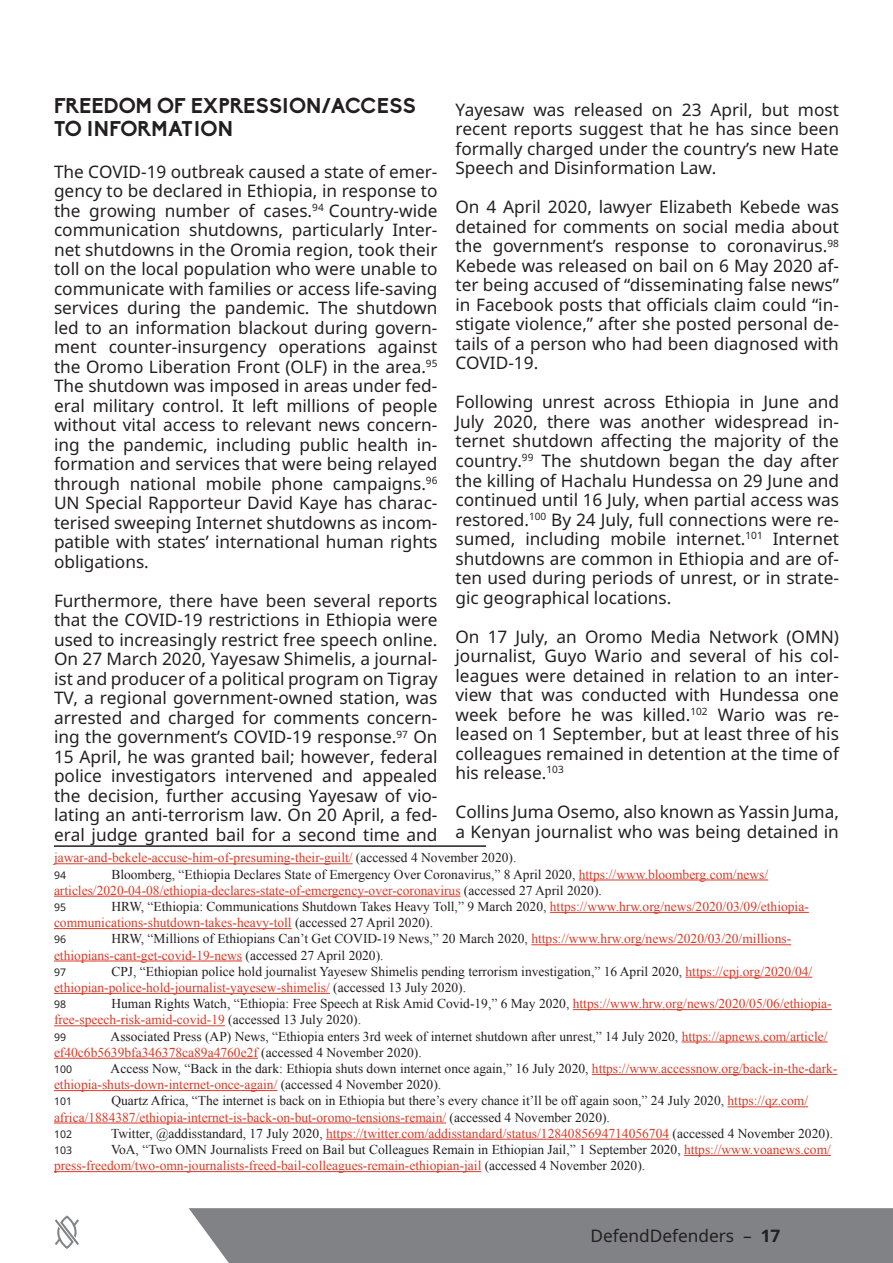
<style>
.page{position:relative;width:893px;height:1263px;background:#fff}
.page>*{position:absolute;margin:0;border:0;box-sizing:border-box;transform-origin:0 0}
.Subheader{font:700 21px/22.5px "Biko";color:#231f20}
.Paragraph_Style_1{font:17.25px/19.5px "Noto Sans UI";color:#231f20;text-align:justify}
.Footnote{font:13.5px/16.2px "Times New Roman";color:#231f20}
.Footnote-2{font:13.5px/16.2px "Times New Roman";color:#de3926}
.Footnote-3{font:10.5px "Noto Sans UI";color:#231f20}
.s1{color:#231f20}
.s2{color:#de3926}
.s3{font-weight:700}
</style>
<div class="page">
<svg style="left:55px;top:1215px;width:24px;height:34px"></svg>
<div style="left:189px;top:1208px;width:704px;height:55px;background:#808285"></div>
<hr style="left:54px;top:845px;width:432px;height:2px;background:#231f20">
<hr style="left:54px;top:863px;width:299px;height:1px;background:#de3926">
<hr style="left:579px;top:880px;width:189px;height:1px;background:#de3926">
<hr style="left:54px;top:896px;width:407px;height:1px;background:#de3926">
<hr style="left:550px;top:912px;width:259px;height:1px;background:#de3926">
<hr style="left:54px;top:928px;width:238px;height:1px;background:#de3926">
<hr style="left:531px;top:944px;width:260px;height:1px;background:#de3926">
<hr style="left:54px;top:961px;width:188px;height:1px;background:#de3926">
<hr style="left:685px;top:977px;width:127px;height:1px;background:#de3926">
<hr style="left:54px;top:993px;width:276px;height:1px;background:#de3926">
<hr style="left:573px;top:1009px;width:259px;height:1px;background:#de3926">
<hr style="left:54px;top:1025px;width:171px;height:1px;background:#de3926">
<hr style="left:682px;top:1042px;width:145px;height:1px;background:#de3926">
<hr style="left:54px;top:1058px;width:204px;height:1px;background:#de3926">
<hr style="left:592px;top:1074px;width:245px;height:1px;background:#de3926">
<hr style="left:54px;top:1090px;width:223px;height:1px;background:#de3926">
<hr style="left:727px;top:1106px;width:81px;height:1px;background:#de3926">
<hr style="left:54px;top:1123px;width:392px;height:1px;background:#de3926">
<hr style="left:326px;top:1139px;width:343px;height:1px;background:#de3926">
<hr style="left:684px;top:1155px;width:147px;height:1px;background:#de3926">
<hr style="left:54px;top:1171px;width:427px;height:1px;background:#de3926">
<p class="Subheader" style="left:54px;top:95px;width:363px">FREEDOM OF EXPRESSION/ACCESS<br>TO INFORMATION</p>
<p class="Paragraph_Style_1" style="left:54px;top:161px;width:385px">The COVID-19 outbreak caused a state of emer&shy;gency to be declared in Ethiopia, in response to the growing number of cases.<sup>94</sup> Country-wide communication shutdowns, particularly Inter&shy;net shutdowns in the Oromia region, took their toll on the local population who were unable to communicate with families or access life-saving services during the pandemic. The shutdown led to an information blackout during govern&shy;ment counter-insurgency operations against the Oromo Liberation Front (OLF) in the area.<sup>95<br></sup>The shutdown was imposed in areas under fed&shy;eral military control. It left millions of people without vital access to relevant news concern&shy;ing the pandemic, including public health in&shy;formation and services that were being relayed through national mobile phone campaigns.<sup>96<br></sup>UN Special Rapporteur David Kaye has charac&shy;terised sweeping Internet shutdowns as incom&shy;patible with states’ international human rights obligations.</p>
<p class="Paragraph_Style_1" style="left:54px;top:590px;width:385px">Furthermore, there have been several reports that the COVID-19 restrictions in Ethiopia were used to increasingly restrict free speech online.<br>On 27 March 2020, Yayesaw Shimelis, a journal&shy;ist and producer of a political program on Tigray TV, a regional government-owned station, was arrested and charged for comments concern&shy;ing the government’s COVID-19 response.<sup>97</sup> On 15 April, he was granted bail; however, federal police investigators intervened and appealed the decision, further accusing Yayesaw of vio&shy;lating an anti-terrorism law. On 20 April, a fed&shy;eral judge granted bail for a second time and</p>
<p class="Footnote-2" style="left:54px;top:849px;width:464px">jawar-and-bekele-accuse-him-of-presuming-their-guilt/ <span class="s1">(accessed 4 November 2020).</span></p>
<p class="Footnote-3" style="left:54px;top:867px;width:14px">94</p>
<p class="Paragraph_Style_1" style="left:455px;top:100px;width:385px">Yayesaw was released on 23 April, but most recent reports suggest that he has since been formally charged under the country’s new Hate Speech and Disinformation Law.</p>
<p class="Paragraph_Style_1" style="left:455px;top:197px;width:385px">On 4 April 2020, lawyer Elizabeth Kebede was detained for comments on social media about the government’s response to coronavirus.<sup>98<br></sup>Kebede was released on bail on 6 May 2020 af&shy;ter being accused of “disseminating false news” in Facebook posts that officials claim could “in&shy;stigate violence,” after she posted personal de&shy;tails of a person who had been diagnosed with COVID-19.</p>
<p class="Paragraph_Style_1" style="left:455px;top:392px;width:385px">Following unrest across Ethiopia in June and July 2020, there was another widespread in&shy;ternet shutdown affecting the majority of the country.<sup>99</sup> The shutdown began the day after the killing of Hachalu Hundessa on 29 June and continued until 16 July, when partial access was restored.<sup>100</sup> By 24 July, full connections were re&shy;sumed, including mobile internet.<sup>101</sup> Internet shutdowns are common in Ethiopia and are of&shy;ten used during periods of unrest, or in strate&shy;gic geographical locations.</p>
<p class="Paragraph_Style_1" style="left:455px;top:626px;width:385px">On 17 July, an Oromo Media Network (OMN) journalist, Guyo Wario and several of his col&shy;leagues were detained in relation to an inter&shy;view that was conducted with Hundessa one week before he was killed.<sup>102</sup> Wario was re&shy;leased on 1 September, but at least three of his colleagues remained in detention at the time of his release.<sup>103</sup></p>
<p class="Paragraph_Style_1" style="left:455px;top:802px;width:385px">Collins Juma Osemo, also known as Yassin Juma, a Kenyan journalist who was being detained in</p>
<p class="Footnote-2" style="left:54px;top:866px;width:716px;text-indent:57px"><span class="s1">Bloomberg, “Ethiopia Declares State of Emergency Over Coronavirus,” 8 April 2020,</span> https://www.bloomberg.com/news/ articles/2020-04-08/ethiopia-declares-state-of-emergency-over-coronavirus <span class="s1">(accessed 27 April 2020).</span></p>
<p class="Footnote-3" style="left:54px;top:900px;width:14px">95</p>
<p class="Footnote" style="left:54px;top:898px;width:756px;text-indent:57px">HRW, “Ethiopia: Communications Shutdown Takes Heavy Toll,” 9 March 2020, <span class="s2">https://www.hrw.org/news/2020/03/09/ethiopia&shy;communications-shutdown-takes-heavy-toll</span> (accessed 27 April 2020).</p>
<p class="Footnote-3" style="left:54px;top:932px;width:14px">96</p>
<p class="Footnote" style="left:54px;top:930px;width:739px;text-indent:57px">HRW, “Millions of Ethiopians Can’t Get COVID-19 News,” 20 March 2020, <span class="s2">https://www.hrw.org/news/2020/03/20/millions&shy;ethiopians-cant-get-covid-19-news</span> (accessed 27 April 2020).</p>
<p class="Footnote-3" style="left:54px;top:965px;width:14px">97</p>
<p class="Footnote" style="left:54px;top:963px;width:760px;text-indent:57px">CPJ, “Ethiopian police hold journalist Yayesew Shimelis pending terrorism investigation,” 16 April 2020, <span class="s2">https://cpj.org/2020/04/ ethiopian-police-hold-journalist-yayesew-shimelis/</span> (accessed 13 July 2020).</p>
<p class="Footnote-3" style="left:54px;top:997px;width:14px">98</p>
<p class="Footnote" style="left:54px;top:995px;width:779px;text-indent:57px">Human Rights Watch, “Ethiopia: Free Speech at Risk Amid Covid-19,” 6 May 2020, <span class="s2">https://www.hrw.org/news/2020/05/06/ethiopia&shy;free-speech-risk-amid-covid-19</span> (accessed 13 July 2020).</p>
<p class="Footnote-3" style="left:54px;top:1029px;width:14px">99</p>
<p class="Footnote" style="left:54px;top:1028px;width:775px;text-indent:57px">Associated Press (AP) News, “Ethiopia enters 3rd week of internet shutdown after unrest,” 14 July 2020, <span class="s2">https://apnews.com/article/ ef40c6b5639bfa346378ca89a4760e2f</span> (accessed 4 November 2020).</p>
<p class="Footnote-3" style="left:54px;top:1062px;width:20px">100</p>
<p class="Footnote" style="left:54px;top:1060px;width:785px;text-indent:57px">Access Now, “Back in the dark: Ethiopia shuts down internet once again,” 16 July 2020, <span class="s2">https://www.accessnow.org/back-in-the-dark&shy;ethiopia-shuts-down-internet-once-again/</span> (accessed 4 November 2020).</p>
<p class="Footnote-3" style="left:54px;top:1094px;width:20px">101</p>
<p class="Footnote" style="left:54px;top:1092px;width:756px;text-indent:57px">Quartz Africa, “The internet is back on in Ethiopia but there’s every chance it’ll be off again soon,” 24 July 2020, <span class="s2">https://qz.com/ africa/1884387/ethiopia-internet-is-back-on-but-oromo-tensions-remain/</span> (accessed 4 November 2020).</p>
<p class="Footnote-3" style="left:54px;top:1127px;width:20px">102</p>
<p class="Footnote-2" style="left:111px;top:1125px;width:723px"><span class="s1">Twitter, @addisstandard, 17 July 2020,</span> https://twitter.com/addisstandard/status/1284085694714056704 <span class="s1">(accessed 4 November 2020).</span></p>
<p class="Footnote-3" style="left:54px;top:1143px;width:20px">103</p>
<p class="Footnote" style="left:54px;top:1141px;width:778px;text-indent:57px">VoA, “Two OMN Journalists Freed on Bail but Colleagues Remain in Ethiopian Jail,” 1 September 2020, <span class="s2">https://www.voanews.com/ press-freedom/two-omn-journalists-freed-bail-colleagues-remain-ethiopian-jail</span> (accessed 4 November 2020).</p>
<p class="Paragraph_Style_1" style="left:591px;top:1225px;width:191px">DefendDefenders – <span class="s3">17</span></p>
</div>
